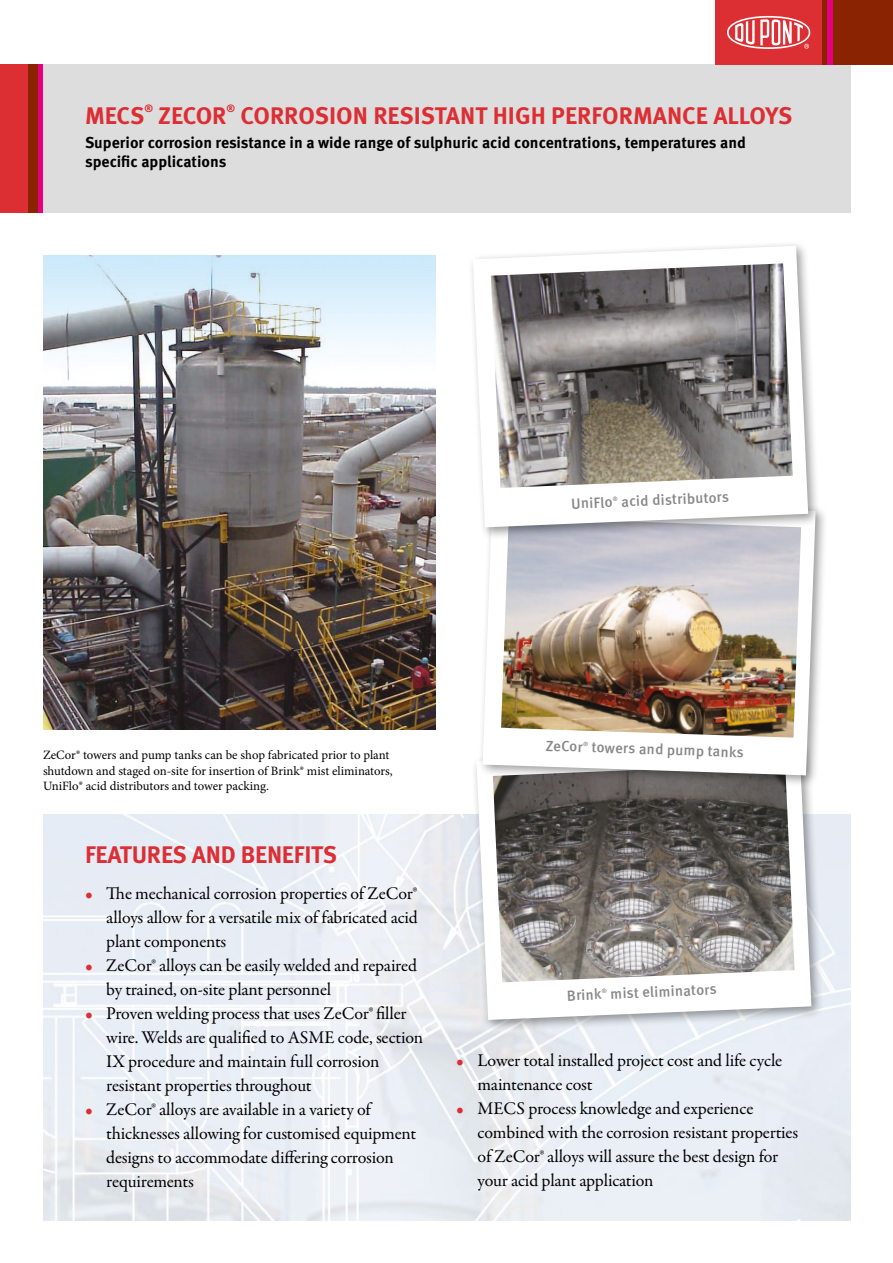
<style>
.page{position:relative;width:893px;height:1263px;background:#fff}
.page>*{position:absolute;margin:0;border:0;box-sizing:border-box;transform-origin:0 0}
.t1{font:700 24px "Meta OT";letter-spacing:-.01em;color:#dc2f34}
.t2{font:18px/24px "Garamond Premr Pro";letter-spacing:-.01em;color:#000}
.t3{font:700 15.75px/18.8px "Meta OT";color:#000}
.t4{font:500 14.85px "Meta OT";color:#878787}
.t5{font:12.75px/15.8px "Minion Pro";letter-spacing:-.005em;color:#000}
.t6{font:700 10.5px "Meta OT";color:#dc2f34}
.s1{color:#dc2f34}
</style>
<div class="page">
<div style="left:32px;top:64px;width:819px;height:149px;background:#dedddd"></div>
<div style="left:28px;top:64px;width:15px;height:149px;background:#e6007d"></div>
<div style="left:0;top:64px;width:28px;height:149px;background:#dc2f34"></div>
<div style="left:822px;top:0;width:71px;height:64px;background:#892301"></div>
<div style="left:828px;top:0;width:5px;height:64px;background:#e6007d"></div>
<div style="left:715px;top:0;width:107px;height:64px;background:#dc2f34"></div>
<svg style="left:727px;top:16px;width:83px;height:33px"></svg>
<div style="left:28px;top:64px;width:10px;height:149px;background:#892301"></div>
<img style="left:43px;top:814px;width:808px;height:407px">
<div style="left:471px;top:742px;width:353px;height:290px;background:#000;opacity:.4"></div>
<svg style="left:476px;top:747px;width:335px;height:273px"></svg>
<img style="left:493px;top:788px;width:301px;height:194px">
<img style="left:43px;top:255px;width:393px;height:474px">
<div style="left:477px;top:495px;width:351px;height:293px;background:#000;opacity:.4"></div>
<svg style="left:483px;top:540px;width:333px;height:235px"></svg>
<img style="left:501px;top:540px;width:300px;height:198px">
<div style="left:467px;top:241px;width:353px;height:299px;background:#000;opacity:.4"></div>
<svg style="left:473px;top:246px;width:335px;height:281px"></svg>
<img style="left:491px;top:263px;width:302px;height:225px">
<svg style="left:602px;top:988px;width:5px;height:5px"></svg>
<svg style="left:583px;top:741px;width:5px;height:5px"></svg>
<svg style="left:613px;top:496px;width:4px;height:5px"></svg>
<h1 class="t1" style="left:85px;top:101px;width:61px">MECS</h1>
<p class="t6" style="left:144px;top:102px;width:10px">®</p>
<h1 class="t1" style="left:158px;top:101px;width:70px">ZECOR</h1>
<p class="t6" style="left:226px;top:102px;width:10px">®</p>
<h1 class="t1" style="left:241px;top:101px;width:553px">CORROSION RESISTANT HIGH PERFORMANCE ALLOYS</h1>
<p class="t3" style="left:85px;top:134px;width:662px">Superior corrosion resistance in a wide range of sulphuric acid concentrations, temperatures and specific applications</p>
<p class="t4" style="left:571px;top:494px;width:43px;rotate:-2deg">UniFlo</p>
<p class="t4" style="left:621px;top:492px;width:109px;rotate:-2deg">acid distributors</p>
<p class="t5" style="left:43px;top:747px;width:351px">ZeCor® towers and pump tanks can be shop fabricated prior to plant shutdown and staged on-site for insertion of Brink® mist eliminators,<br>UniFlo® acid distributors and tower packing.</p>
<h1 class="t1" style="left:85px;top:839px;width:253px">FEATURES AND BENEFITS</h1>
<p class="t2" style="left:106px;top:882px;width:313px;text-align:justify;text-indent:-21px"><span class="s1">•</span> The mechanical corrosion properties of ZeCor® alloys allow for a versatile mix of fabricated acid plant components</p>
<p class="t2" style="left:106px;top:954px;width:312px;text-indent:-21px"><span class="s1">•</span> ZeCor® alloys can be easily welded and repaired by trained, on-site plant personnel</p>
<p class="t2" style="left:106px;top:1002px;width:318px;text-indent:-21px"><span class="s1">•</span> Proven welding process that uses ZeCor® filler wire. Welds are qualified to ASME code, section IX procedure and maintain full corrosion resistant properties throughout</p>
<p class="t2" style="left:106px;top:1098px;width:311px;text-indent:-21px"><span class="s1">•</span> ZeCor® alloys are available in a variety of thicknesses allowing for customised equipment designs to accommodate differing corrosion requirements</p>
<p class="t4" style="left:546px;top:736px;width:39px;rotate:2deg">ZeCor</p>
<p class="t4" style="left:592px;top:738px;width:154px;rotate:2deg">towers and pump tanks</p>
<p class="t4" style="left:567px;top:986px;width:36px;rotate:-2deg">Brink</p>
<p class="t4" style="left:610px;top:984px;width:108px;rotate:-2deg">mist eliminators</p>
<p class="t2" style="left:477px;top:1048px;width:306px;text-indent:-21px"><span class="s1">•</span> Lower total installed project cost and life cycle maintenance cost</p>
<p class="t2" style="left:477px;top:1096px;width:322px;text-indent:-21px"><span class="s1">•</span> MECS process knowledge and experience combined with the corrosion resistant properties of ZeCor® alloys will assure the best design for your acid plant application</p>
</div>
